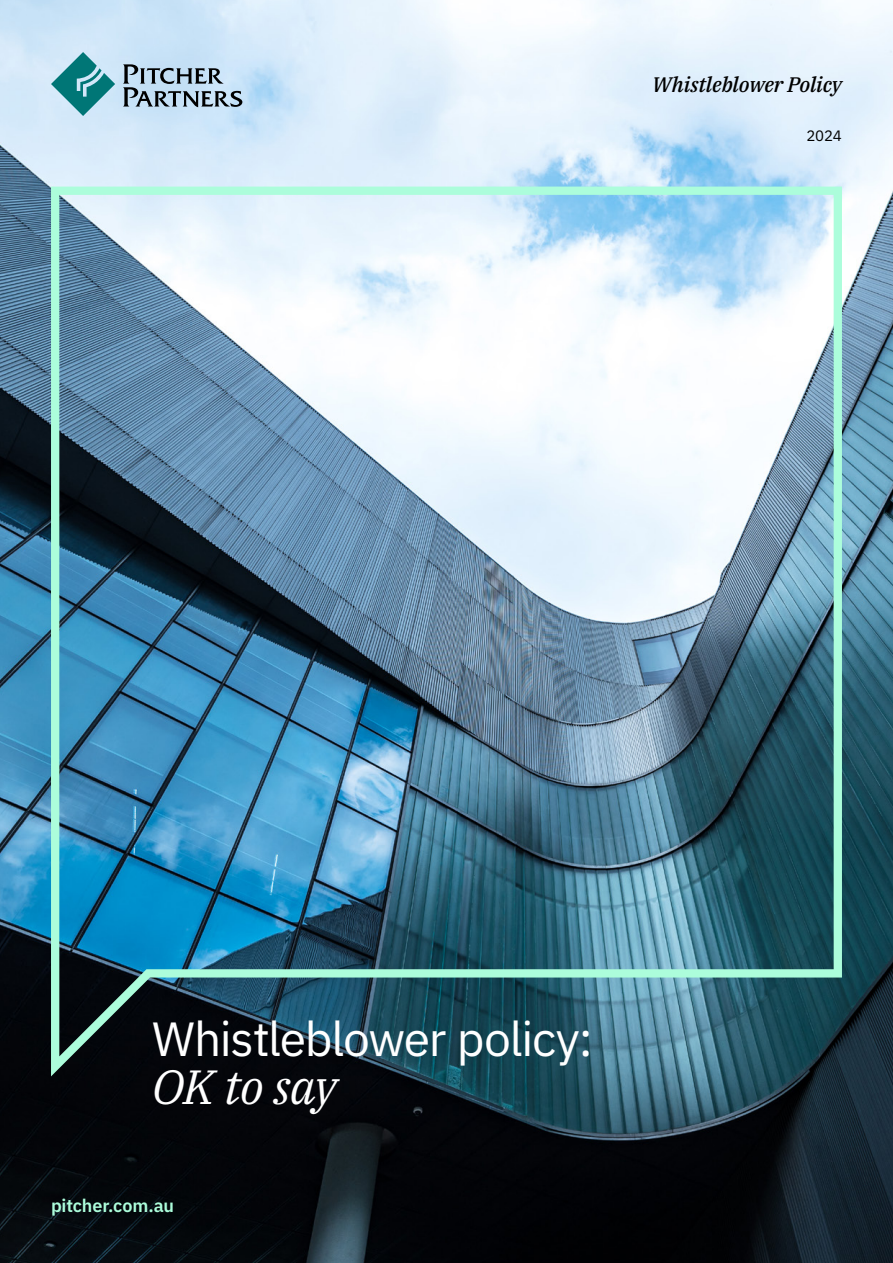
<style>
.page{position:relative;width:893px;height:1263px;background:#fff}
.page>*{position:absolute;margin:0;border:0;box-sizing:border-box;transform-origin:0 0}
.t1{font:48px "IBM Plex Sans";letter-spacing:-.025em;color:#fff}
.t2{font:italic 48px "IBM Plex Serif";letter-spacing:-.025em;color:#fff}
.t3{font:italic 500 21px "IBM Plex Serif";letter-spacing:-.01em;color:#000}
.t4{font:600 18px "IBM Plex Sans";letter-spacing:-.01em;color:#acfddb}
.t5{font:15px "IBM Plex Sans";color:#000}
</style>
<div class="page">
<img style="left:0;top:0;width:893px;height:1263px">
<img style="left:51px;top:187px;width:791px;height:889px">
<svg style="left:51px;top:52px;width:64px;height:64px;background:#76b5bf"></svg>
<svg style="left:123px;top:64px;width:119px;height:43px;background:#91a4b4"></svg>
<p class="t3" style="left:652px;top:69px;width:191px">Whistleblower Policy</p>
<p class="t5" style="left:806px;top:124px;width:37px">2024</p>
<p class="t1" style="left:152px;top:1002px;width:442px">Whistleblower policy:</p>
<p class="t2" style="left:152px;top:1050px;width:186px">OK to say</p>
<p class="t4" style="left:51px;top:1191px;width:125px">pitcher.com.au</p>
</div>
